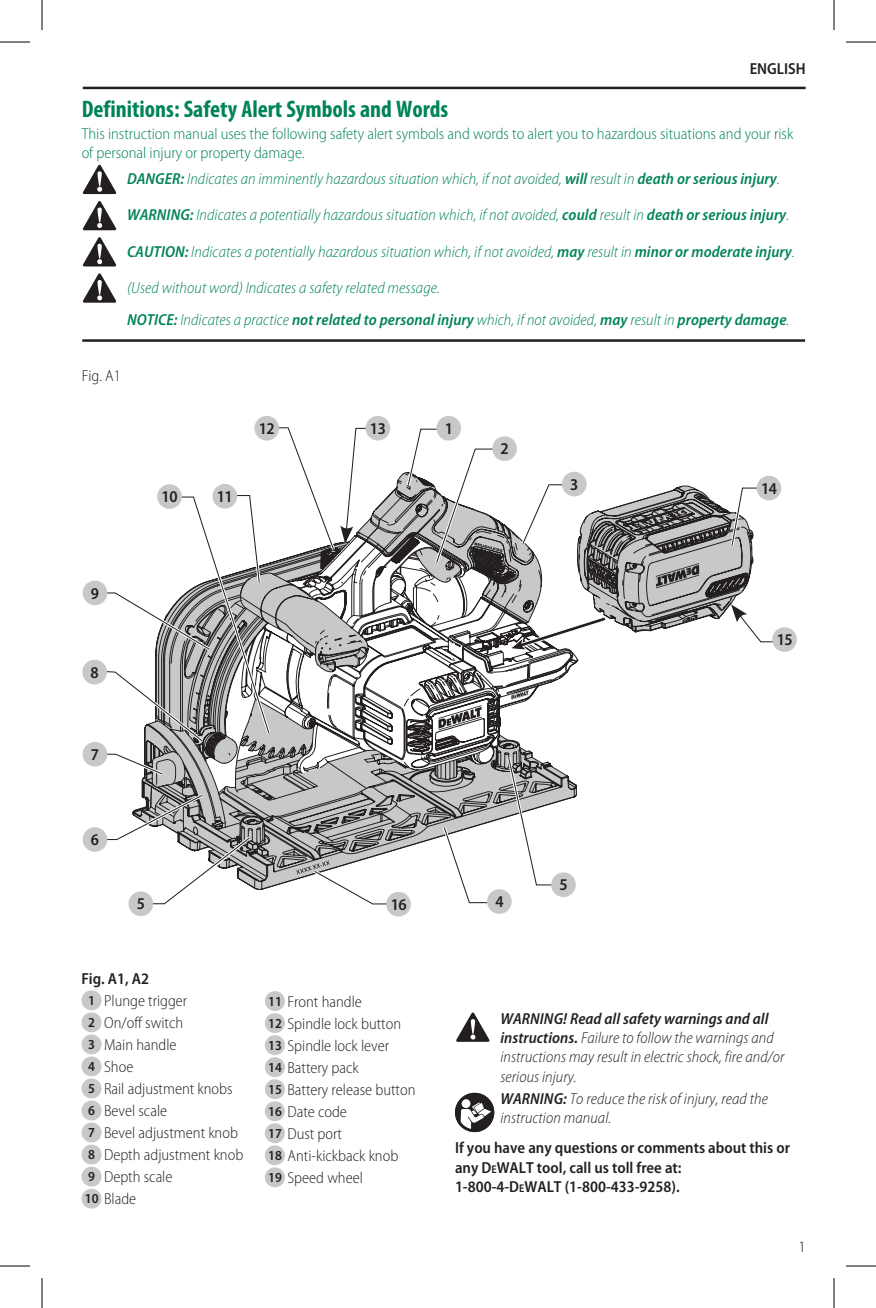
<style>
.page{position:relative;width:876px;height:1308px;background:#fff}
.page>*{position:absolute;margin:0;border:0;box-sizing:border-box;transform-origin:0 0}
.t1{font:64px "Triangle General";color:#231f20}
.H_-_Main{font:700 condensed 24px "Myriad Pro";color:#008357}
.Callout__Figures{font:600 semi-condensed 16.4px "Myriad Pro";letter-spacing:-.03em;color:#231f20}
.t2{font:italic 300 semi-condensed 16px "Myriad Pro";letter-spacing:.005em;color:#008357}
.B_-__Base{font:300 semi-condensed 16px "Myriad Pro";color:#231f20}
.W_-_Symbol_CUSTOM_NO{font:italic 300 semi-condensed 16px/19.2px "Myriad Pro";letter-spacing:.005em;color:#231f20}
.B_-__Base-2{font:300 semi-condensed 16px/19.2px "Myriad Pro";color:#008357}
.B_-__Base-3{font:600 semi-condensed 16px/19.2px "Myriad Pro";color:#231f20}
.W_-_Symbol_CUSTOM_NO-2{font:italic 600 semi-condensed 16px "Myriad Pro";letter-spacing:.005em;color:#008357}
.MP_-_Header{font:600 semi-condensed 16px "Myriad Pro";color:#231f20}
.MP_-_Footer{font:300 semi-condensed 16px "Myriad Pro";color:#231f20}
.s1{font-weight:600}
.s2{font-weight:300}
.s3{font-weight:600;font-size:13.8px}
.s4{font-style:inherit}
.s5{font-size:11.2px}
</style>
<div class="page">
<hr style="left:83px;top:87px;width:723px;height:2px;background:#231f20">
<hr style="left:82px;top:339px;width:723px;height:3px;background:#231f20">
<svg style="left:455px;top:1093px;width:39px;height:39px"></svg>
<svg style="left:91px;top:990px;width:11px;height:219px"></svg>
<div style="left:436px;top:416px;width:25px;height:25px;background:#c7c8ca;border-radius:12px"></div>
<div style="left:366px;top:416px;width:24px;height:25px;background:#c7c8ca;border-radius:12px"></div>
<div style="left:254px;top:416px;width:25px;height:25px;background:#c7c8ca;border-radius:12px"></div>
<div style="left:82px;top:660px;width:25px;height:24px;background:#c7c8ca;border-radius:12px"></div>
<div style="left:83px;top:581px;width:24px;height:24px;background:#c7c8ca;border-radius:12px"></div>
<div style="left:83px;top:827px;width:24px;height:25px;background:#c7c8ca;border-radius:12px"></div>
<div style="left:83px;top:742px;width:24px;height:25px;background:#c7c8ca;border-radius:12px"></div>
<div style="left:386px;top:892px;width:25px;height:25px;background:#c7c8ca;border-radius:12px"></div>
<div style="left:487px;top:889px;width:25px;height:25px;background:#c7c8ca;border-radius:12px"></div>
<div style="left:128px;top:891px;width:25px;height:25px;background:#c7c8ca;border-radius:12px"></div>
<svg style="left:88px;top:425px;width:709px;height:482px"></svg>
<svg style="left:275px;top:991px;width:10px;height:196px"></svg>
<hr style="left:0;top:42px;width:30px;height:1px;background:#000">
<hr style="left:846px;top:42px;width:30px;height:1px;background:#000">
<hr style="left:0;top:1266px;width:30px;height:1px;background:#000">
<hr style="left:846px;top:1266px;width:30px;height:1px;background:#000">
<hr style="left:42px;top:0;width:1px;height:30px;background:#000">
<hr style="left:42px;top:1278px;width:1px;height:30px;background:#000">
<hr style="left:834px;top:0;width:1px;height:30px;background:#000">
<hr style="left:834px;top:1278px;width:1px;height:30px;background:#000">
<p class="MP_-_Header" style="left:750px;top:60px;width:57px">English</p>
<p class="H_-_Main" style="left:82px;top:95px;width:368px">Definitions: Safety Alert Symbols and Words</p>
<p class="B_-__Base-2" style="left:82px;top:124px;width:713px">This instruction manual uses the following safety alert symbols and words to alert you to hazardous situations and your risk of personal injury or property damage.</p>
<p class="t1" style="left:82px;top:150px;width:37px">-</p>
<p class="t2" style="left:127px;top:170px;width:654px"><span class="s1">DANGER:</span> Indicates an imminently hazardous situation which, if not avoided, <span class="s1">will</span> result in <span class="s1">death or serious injury</span>.</p>
<p class="t1" style="left:82px;top:187px;width:37px">-</p>
<p class="t2" style="left:127px;top:207px;width:664px"><span class="s1">WARNING:</span> Indicates a potentially hazardous situation which, if not avoided, <span class="s1">could</span> result in <span class="s1">death or serious injury</span>.</p>
<p class="t1" style="left:82px;top:223px;width:37px">-</p>
<p class="t2" style="left:127px;top:243px;width:669px"><span class="s1">CAUTION:</span> Indicates a potentially hazardous situation which, if not avoided, <span class="s1">may</span> result in <span class="s1">minor or moderate injury</span>.</p>
<p class="t1" style="left:82px;top:259px;width:37px">-</p>
<p class="t2" style="left:127px;top:279px;width:314px">(Used without word) Indicates a safety related message.</p>
<p class="W_-_Symbol_CUSTOM_NO-2" style="left:127px;top:311px;width:664px">NOTICE: <span class="s2">Indicates a practice</span> not related to personal injury <span class="s2">which, if not avoided,</span> may <span class="s2">result in</span> property damage<span class="s2">.</span></p>
<p class="B_-__Base" style="left:82px;top:367px;width:41px">Fig. A1</p>
<p class="Callout__Figures" style="left:162px;top:487px;width:17px">10</p>
<p class="Callout__Figures" style="left:217px;top:487px;width:17px">11</p>
<p class="Callout__Figures" style="left:259px;top:419px;width:17px">12</p>
<p class="Callout__Figures" style="left:370px;top:419px;width:17px">13</p>
<p class="Callout__Figures" style="left:445px;top:419px;width:10px">1</p>
<p class="Callout__Figures" style="left:501px;top:440px;width:10px">2</p>
<p class="Callout__Figures" style="left:570px;top:475px;width:10px">3</p>
<p class="Callout__Figures" style="left:761px;top:479px;width:17px">14</p>
<p class="Callout__Figures" style="left:91px;top:584px;width:10px">9</p>
<p class="Callout__Figures" style="left:91px;top:663px;width:10px">8</p>
<p class="Callout__Figures" style="left:91px;top:745px;width:10px">7</p>
<p class="Callout__Figures" style="left:777px;top:631px;width:17px">15</p>
<p class="Callout__Figures" style="left:91px;top:831px;width:10px">6</p>
<p class="Callout__Figures" style="left:137px;top:895px;width:10px">5</p>
<p class="B_-__Base-3" style="left:81px;top:969px;width:69px">Fig. A1, A2</p>
<p class="B_-__Base" style="left:88px;top:992px;width:101px"><span class="s3">1</span> Plunge trigger</p>
<p class="B_-__Base" style="left:88px;top:1014px;width:96px"><span class="s3">2</span> On/off switch</p>
<p class="B_-__Base" style="left:88px;top:1036px;width:90px"><span class="s3">3</span> Main handle</p>
<p class="B_-__Base" style="left:88px;top:1058px;width:47px"><span class="s3">4</span> Shoe</p>
<p class="B_-__Base" style="left:88px;top:1080px;width:146px"><span class="s3">5</span> Rail adjustment knobs</p>
<p class="B_-__Base" style="left:88px;top:1102px;width:80px"><span class="s3">6</span> Bevel scale</p>
<p class="B_-__Base" style="left:88px;top:1124px;width:151px"><span class="s3">7</span> Bevel adjustment knob</p>
<p class="B_-__Base" style="left:88px;top:1146px;width:157px"><span class="s3">8</span> Depth adjustment knob</p>
<p class="B_-__Base" style="left:88px;top:1168px;width:86px"><span class="s3">9</span> Depth scale</p>
<p class="B_-__Base" style="left:85px;top:1190px;width:53px"><span class="s3">10</span> Blade</p>
<p class="Callout__Figures" style="left:391px;top:895px;width:17px">16</p>
<p class="Callout__Figures" style="left:495px;top:893px;width:10px">4</p>
<p class="Callout__Figures" style="left:559px;top:876px;width:10px">5</p>
<p class="B_-__Base" style="left:268px;top:993px;width:95px"><span class="s3">11</span> Front handle</p>
<p class="B_-__Base" style="left:268px;top:1015px;width:135px"><span class="s3">12</span> Spindle lock button</p>
<p class="B_-__Base" style="left:268px;top:1037px;width:123px"><span class="s3">13</span> Spindle lock lever</p>
<p class="B_-__Base" style="left:268px;top:1059px;width:92px"><span class="s3">14</span> Battery pack</p>
<p class="B_-__Base" style="left:268px;top:1081px;width:149px"><span class="s3">15</span> Battery release button</p>
<p class="B_-__Base" style="left:268px;top:1103px;width:80px"><span class="s3">16</span> Date code</p>
<p class="B_-__Base" style="left:268px;top:1125px;width:75px"><span class="s3">17</span> Dust port</p>
<p class="B_-__Base" style="left:268px;top:1147px;width:132px"><span class="s3">18</span> Anti-kickback knob</p>
<p class="B_-__Base" style="left:268px;top:1169px;width:96px"><span class="s3">19</span> Speed wheel</p>
<p class="t1" style="left:455px;top:998px;width:37px">-</p>
<p class="W_-_Symbol_CUSTOM_NO" style="left:500px;top:1009px;width:286px"><span class="s1">WARNING! Read all safety warnings and all instructions.</span> Failure to follow the warnings and instructions may result in electric shock, fire and/or serious injury.</p>
<p class="W_-_Symbol_CUSTOM_NO" style="left:500px;top:1089px;width:269px"><span class="s1">WARNING:</span> To reduce the risk of injury, read the instruction manual.</p>
<p class="B_-__Base-3" style="left:455px;top:1139px;width:336px">If you have any questions or comments about this or any <span class="s4">D</span><span class="s5">e</span><span class="s4">WALT</span> tool, call us toll free at:<br>1-800-4-<span class="s4">D</span><span class="s5">e</span><span class="s4">WALT</span> (1-800-433-9258).</p>
<p class="MP_-_Footer" style="left:798px;top:1238px;width:9px">1</p>
</div>
